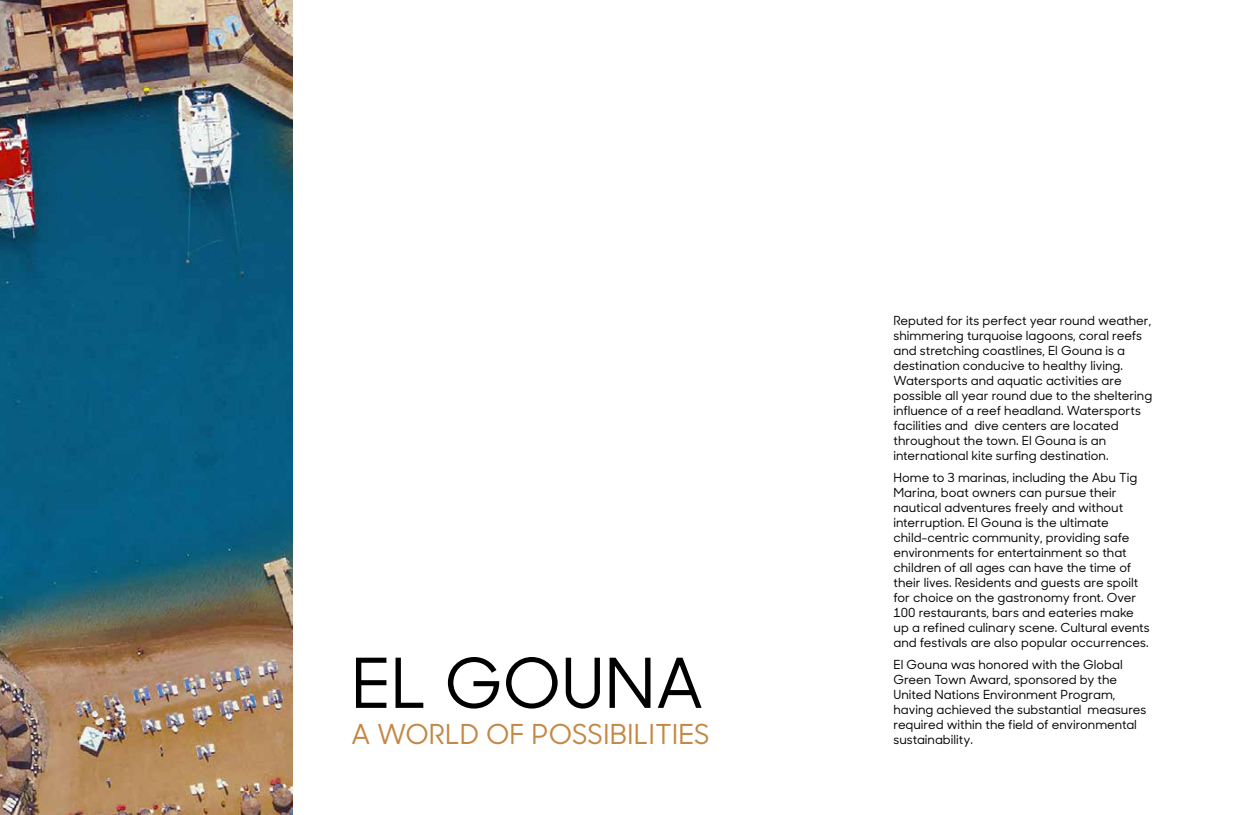
<style>
.page{position:relative;width:1241px;height:815px;background:#fff}
.page>*{position:absolute;margin:0;border:0;box-sizing:border-box;transform-origin:0 0}
.t1{font:500 68.75px "Sharp Sans No 1";color:#000}
.t2{font:500 27.5px "Sharp Sans No 1";color:#c48845}
.t3{font:500 12.5px/15px "Sharp Sans No 1";color:#000}
</style>
<div class="page">
<img style="left:0;top:0;width:292px;height:815px">
<h1 class="t1" style="left:351px;top:633px;width:354px">EL GOUNA</h1>
<h2 class="t2" style="left:351px;top:714px;width:360px">A WORLD OF POSSIBILITIES</h2>
<p class="t3" style="left:893px;top:312px;width:260px">Reputed for its perfect year round weather, shimmering turquoise lagoons, coral reefs and stretching coastlines, El Gouna is a destination conducive to healthy living.<br>Watersports and aquatic activities are possible all year round due to the sheltering influence of a reef headland. Watersports facilities and dive centers are located throughout the town. El Gouna is an international kite surfing destination.</p>
<p class="t3" style="left:893px;top:469px;width:258px">Home to 3 marinas, including the Abu Tig Marina, boat owners can pursue their nautical adventures freely and without interruption. El Gouna is the ultimate child-centric community, providing safe environments for entertainment so that children of all ages can have the time of their lives. Residents and guests are spoilt for choice on the gastronomy front. Over 100 restaurants, bars and eateries make up a refined culinary scene. Cultural events and festivals are also popular occurrences.</p>
<p class="t3" style="left:893px;top:657px;width:254px">El Gouna was honored with the Global Green Town Award, sponsored by the United Nations Environment Program, having achieved the substantial measures required within the field of environmental sustainability.</p>
</div>
